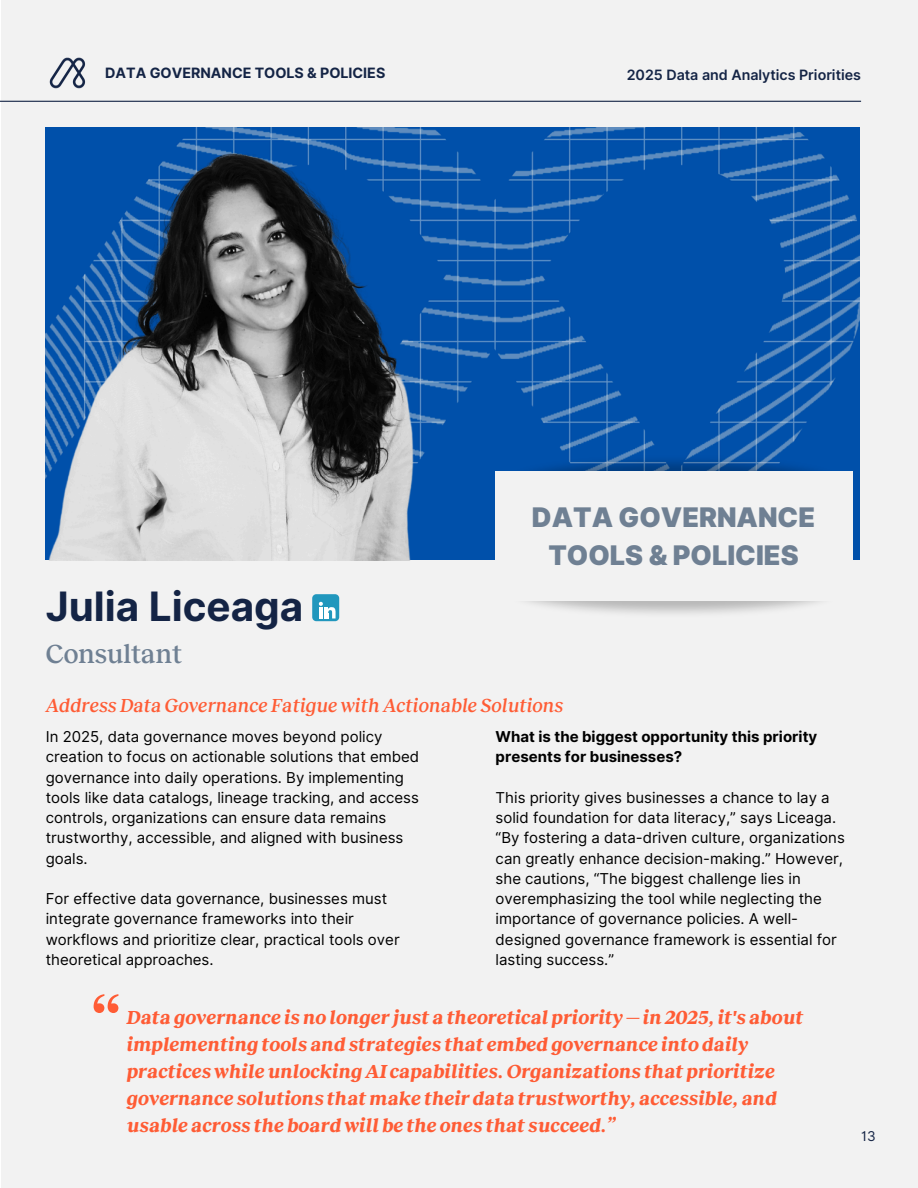
<style>
.page{position:relative;width:918px;height:1188px;background:#fff}
.page>*{position:absolute;margin:0;border:0;box-sizing:border-box;transform-origin:0 0}
.t1{font:75px "Reckless TRIAL";color:#ff5c35}
.t2{font:700 40.5px "Inter";color:#142445}
.t3{font:900 27px/37.2px "Inter";color:#6f8093;text-align:center}
.t4{font:500 27px "Reckless";color:#6f8093}
.t5{font:italic 700 19.5px/27px "Reckless";color:#ff5c35}
.t6{font:italic 500 19.5px "Reckless";color:#ff5c35}
.t7{font:15px/20.2px "Inter";color:#000}
.t8{font:700 15px/20.2px "Inter";color:#000}
.t9{font:600 14.25px "Inter";color:#142445}
.t10{font:700 14.25px "Inter";color:#142445}
.t11{font:13.5px "Inter";color:#142445}
</style>
<div class="page">
<div style="left:1px;top:0;width:917px;height:1188px;background:#f2f2f2"></div>
<img style="left:46px;top:128px;width:813px;height:432px">
<hr style="left:0;top:101px;width:861px;height:1px;background:#142445">
<img style="left:49px;top:57px;width:37px;height:32px">
<div style="left:312px;top:594px;width:27px;height:27px;background:#2197bd;border-radius:4px"></div>
<svg style="left:319px;top:602px;width:17px;height:16px"></svg>
<img style="left:487px;top:438px;width:373px;height:67px">
<div style="left:495px;top:472px;width:357px;height:129px;background:#f2f2f2"></div>
<img style="left:45px;top:136px;width:418px;height:424px">
<p class="t10" style="left:105px;top:64px;width:282px">DATA GOVERNANCE TOOLS &amp; POLICIES</p>
<h6 class="t9" style="left:627px;top:66px;width:236px">2025 Data and Analytics Priorities</h6>
<p class="t2" style="left:46px;top:583px;width:259px">Julia Liceaga</p>
<h4 class="t4" style="left:46px;top:639px;width:138px">Consultant</h4>
<h5 class="t3" style="left:532px;top:499px;width:285px">DATA GOVERNANCE<br>TOOLS &amp; POLICIES</h5>
<h3 class="t6" style="left:46px;top:695px;width:519px">Address Data Governance Fatigue with Actionable Solutions</h3>
<p class="t7" style="left:46px;top:727px;width:375px">In 2025, data governance moves beyond policy creation to focus on actionable solutions that embed governance into daily operations. By implementing tools like data catalogs, lineage tracking, and access controls, organizations can ensure data remains trustworthy, accessible, and aligned with business goals.</p>
<h2 class="t7" style="left:46px;top:889px;width:356px">For effective data governance, businesses must integrate governance frameworks into their workflows and prioritize clear, practical tools over theoretical approaches.</h2>
<h1 class="t8" style="left:496px;top:727px;width:323px">What is the biggest opportunity this priority presents for businesses?</h1>
<p class="t7" style="left:496px;top:787px;width:351px">This priority gives businesses a chance to lay a solid foundation for data literacy,” says Liceaga. “By fostering a data-driven culture, organizations can greatly enhance decision-making.” However, she cautions, “The biggest challenge lies in overemphasizing the tool while neglecting the importance of governance policies. A well&shy;designed governance framework is essential for lasting success.”</p>
<p class="t1" style="left:92px;top:985px;width:30px">“</p>
<p class="t5" style="left:127px;top:1004px;width:678px">Data governance is no longer just a theoretical priority — in 2025, it's about implementing tools and strategies that embed governance into daily practices while unlocking AI capabilities. Organizations that prioritize governance solutions that make their data trustworthy, accessible, and usable across the board will be the ones that succeed.”</p>
<p class="t11" style="left:861px;top:1128px;width:16px">13</p>
</div>
